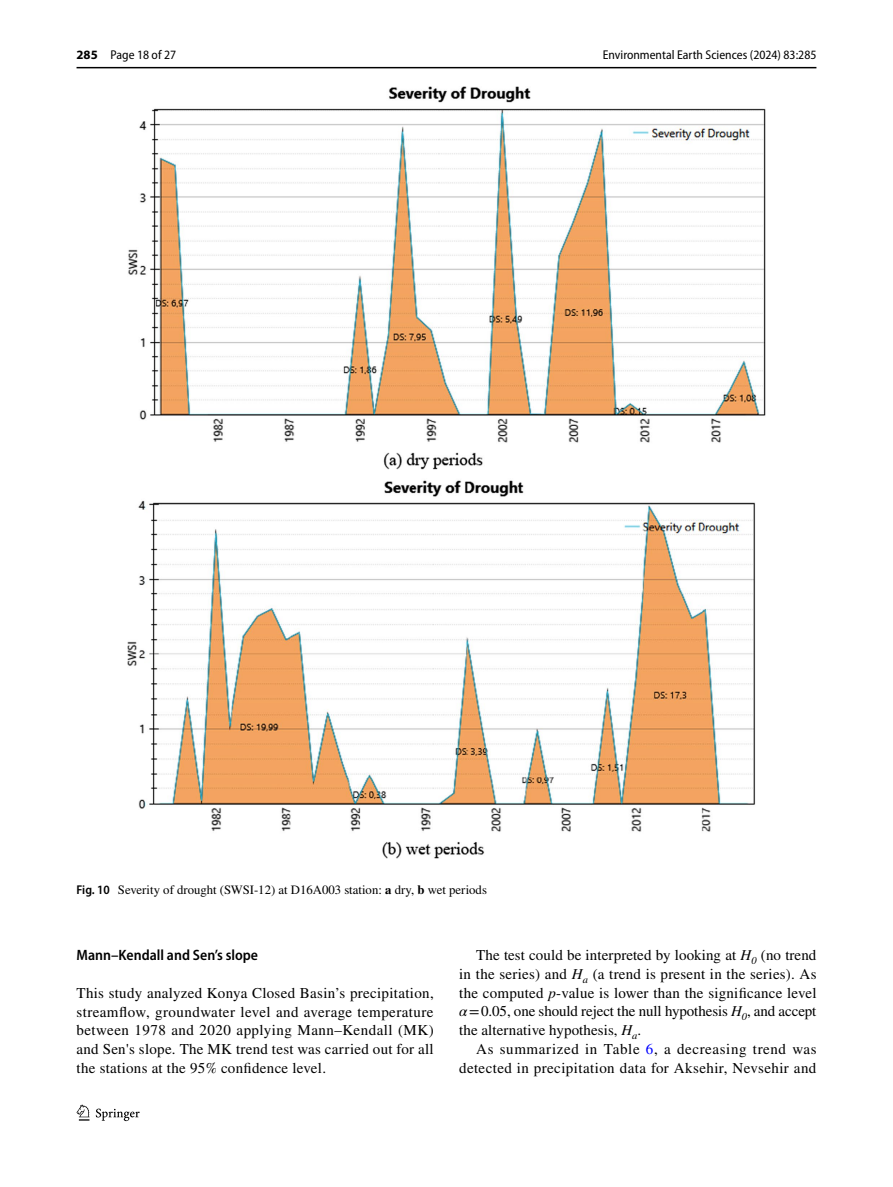
<style>
.page{position:relative;width:893px;height:1187px;background:#fff}
.page>*{position:absolute;margin:0;border:0;box-sizing:border-box;transform-origin:0 0}
.t1{font:15px/18.8px "STIX";letter-spacing:.02em;color:#000;text-align:justify}
.t2{font:600 semi-condensed 15px "Myriad Pro";color:#000}
.t3{font:12.75px "STIX";color:#000}
.t4{font:semi-condensed 12.75px "Myriad Pro";color:#000}
.s1{font-weight:700;font-stretch:normal}
.s2{font-family:"Myriad Pro";font-weight:600;font-stretch:semi-condensed}
.s3{font-weight:700}
.s4{font-style:italic}
.s5{color:#00f}
</style>
<div class="page">
<hr style="left:77px;top:67px;width:739px;height:1px;background:#000">
<svg style="left:77px;top:1104px;width:12px;height:16px"></svg>
<svg style="left:96px;top:1108px;width:44px;height:12px"></svg>
<img style="left:128px;top:87px;width:637px;height:771px">
<p class="t4" style="left:77px;top:48px;width:101px"><span class="s1">285</span> Page 18 of 27</p>
<p class="t4" style="left:603px;top:48px;width:215px">Environmental Earth Sciences (2024) 83:285</p>
<p class="t3" style="left:77px;top:880px;width:412px"><span class="s2">Fig. 10</span> Severity of drought (SWSI-12) at D16A003 station: <span class="s3">a</span> dry, <span class="s3">b</span> wet periods</p>
<p class="t2" style="left:77px;top:946px;width:183px">Mann–Kendall and Sen’s slope</p>
<p class="t1" style="left:77px;top:984px;width:359px">This study analyzed Konya Closed Basin’s precipitation, streamflow, groundwater level and average temperature between 1978 and 2020 applying Mann–Kendall (MK) and Sen's slope. The MK trend test was carried out for all the stations at the 95% confidence level.</p>
<p class="t1" style="left:459px;top:946px;width:359px;text-indent:17px">The test could be interpreted by looking at <span class="s4">H</span><sub>0</sub> (no trend in the series) and <span class="s4">H</span><sub>a</sub> (a trend is present in the series). As the computed <span class="s4">p</span>-value is lower than the significance level <span class="s4">α</span>=0.05, one should reject the null hypothesis <span class="s4">H</span><sub>0</sub>, and accept the alternative hypothesis, <span class="s4">H</span><sub>a</sub>.</p>
<p class="t1" style="left:459px;top:1040px;width:359px;text-align:right">As summarized in Table <span class="s5">6</span>, a decreasing trend was detected in precipitation data for Aksehir, Nevsehir and</p>
</div>
